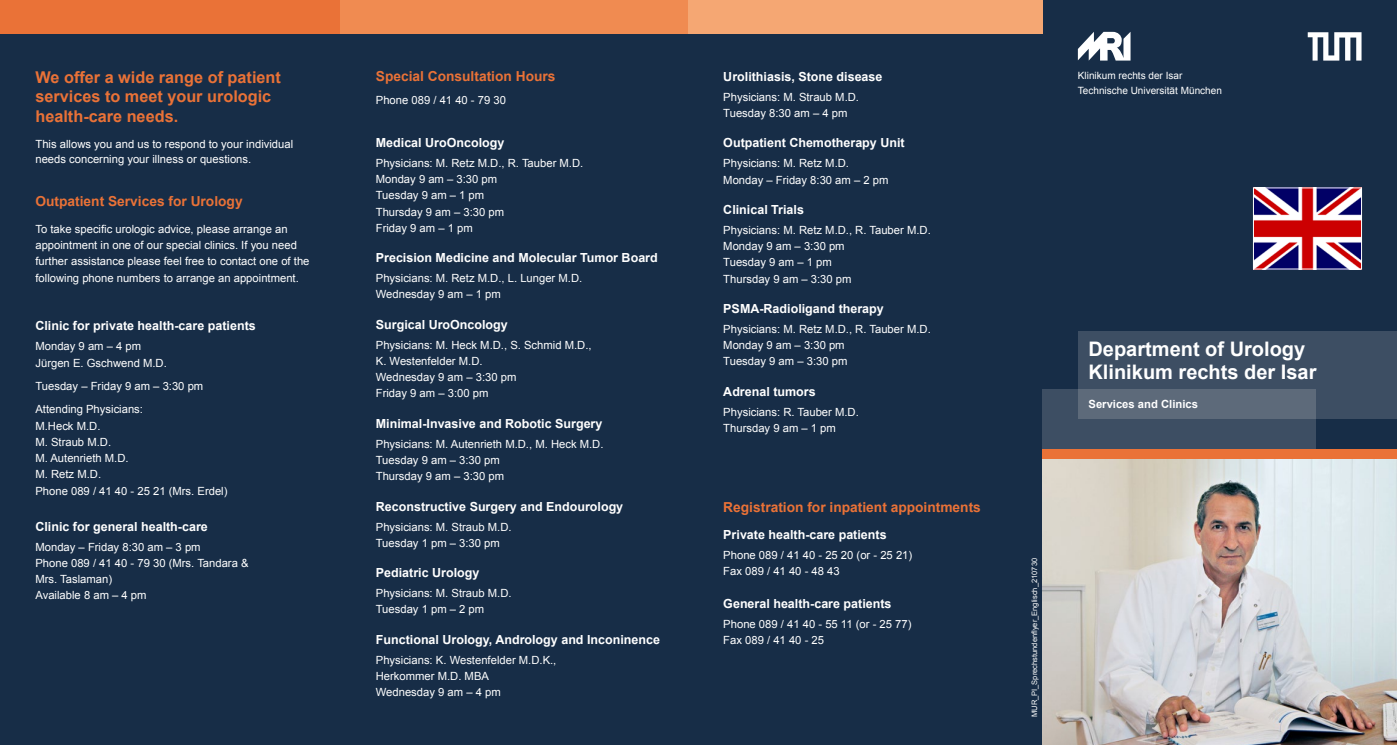
<style>
.page{position:relative;width:1397px;height:745px;background:#fff}
.page>*{position:absolute;margin:0;border:0;box-sizing:border-box;transform-origin:0 0}
.t1{font:700 20px/22.5px "Arial";color:#fff}
.t2{font:700 16.25px/19.5px "Arial";color:#ea7237}
.t3{font:700 13.75px "Arial";color:#ea7237}
.t4{font:700 12.5px "Arial";color:#fff}
.t5{font:11.25px/16.2px "Arial";color:#fff}
.t6{font:700 11.25px "Arial";color:#fff}
.t7{font:10px/15px "Arial";color:#fff}
.t8{font:7.5px "Arial";color:#fff}
</style>
<div class="page">
<div style="left:0;top:0;width:1396px;height:744px;background:#172d47"></div>
<svg style="left:1307px;top:32px;width:54px;height:29px"></svg>
<div style="left:1042px;top:389px;width:273px;height:61px;background:#3d4e63"></div>
<svg style="left:1078px;top:331px;width:318px;height:87px;background:#455568"></svg>
<div style="left:1042px;top:448px;width:354px;height:11px;background:#ea7237"></div>
<div style="left:0;top:0;width:340px;height:34px;background:#ea7237"></div>
<div style="left:340px;top:0;width:347px;height:34px;background:#f08b51"></div>
<div style="left:687px;top:0;width:355px;height:34px;background:#f5a773"></div>
<svg style="left:1077px;top:32px;width:53px;height:29px"></svg>
<img style="left:1254px;top:190px;width:105px;height:77px">
<div style="left:1252px;top:188px;width:109px;height:81px;border:1px solid #fff"></div>
<img style="left:1042px;top:459px;width:354px;height:285px">
<h2 class="t2" style="left:35px;top:68px;width:247px">We offer a wide range of patient services to meet your urologic health-care needs.</h2>
<p class="t5" style="left:35px;top:136px;width:259px;line-height:15px">This allows you and us to respond to your individual needs concerning your illness or questions.</p>
<p class="t3" style="left:35px;top:192px;width:209px">Outpatient Services for Urology</p>
<p class="t5" style="left:35px;top:221px;width:275px">To take specific urologic advice, please arrange an appointment in one of our special clinics. If you need further assistance please feel free to contact one of the following phone numbers to arrange an appointment.</p>
<p class="t4" style="left:35px;top:317px;width:222px">Clinic for private health-care patients</p>
<p class="t5" style="left:35px;top:338px;width:133px">Monday 9 am – 4 pm<br>Jürgen E. Gschwend M.D.</p>
<p class="t5" style="left:35px;top:374px;width:169px;line-height:23.4px">Tuesday – Friday 9 am – 3:30 pm<br>Attending Physicians:</p>
<p class="t5" style="left:35px;top:417px;width:193px">M.Heck M.D.<br>M. Straub M.D.<br>M. Autenrieth M.D.<br>M. Retz M.D.<br>Phone 089 / 41 40 - 25 21 (Mrs. Erdel)</p>
<p class="t4" style="left:35px;top:517px;width:174px">Clinic for general health-care</p>
<p class="t5" style="left:35px;top:538px;width:215px">Monday – Friday 8:30 am – 3 pm<br>Phone 089 / 41 40 - 79 30 (Mrs. Tandara &amp;<br>Mrs. Taslaman)<br>Available 8 am – 4 pm</p>
<p class="t3" style="left:376px;top:67px;width:181px">Special Consultation Hours</p>
<p class="t5" style="left:376px;top:92px;width:132px">Phone 089 / 41 40 - 79 30</p>
<p class="t4" style="left:376px;top:134px;width:130px">Medical UroOncology</p>
<p class="t5" style="left:376px;top:155px;width:209px">Physicians: M. Retz M.D., R. Tauber M.D.<br>Monday 9 am – 3:30 pm<br>Tuesday 9 am – 1 pm<br>Thursday 9 am – 3:30 pm<br>Friday 9 am – 1 pm</p>
<p class="t4" style="left:376px;top:249px;width:283px">Precision Medicine and Molecular Tumor Board</p>
<p class="t5" style="left:376px;top:270px;width:208px">Physicians: M. Retz M.D., L. Lunger M.D.<br>Wednesday 9 am – 1 pm</p>
<p class="t4" style="left:376px;top:316px;width:133px">Surgical UroOncology</p>
<p class="t5" style="left:376px;top:336px;width:217px">Physicians: M. Heck M.D., S. Schmid M.D.,<br>K. Westenfelder M.D.<br>Wednesday 9 am – 3:30 pm<br>Friday 9 am – 3:00 pm</p>
<p class="t4" style="left:376px;top:415px;width:228px">Minimal-Invasive and Robotic Surgery</p>
<p class="t5" style="left:376px;top:435px;width:229px">Physicians: M. Autenrieth M.D., M. Heck M.D.<br>Tuesday 9 am – 3:30 pm<br>Thursday 9 am – 3:30 pm</p>
<p class="t4" style="left:376px;top:498px;width:249px">Reconstructive Surgery and Endourology</p>
<p class="t5" style="left:376px;top:518px;width:137px">Physicians: M. Straub M.D.<br>Tuesday 1 pm – 3:30 pm</p>
<p class="t4" style="left:376px;top:564px;width:105px">Pediatric Urology</p>
<p class="t5" style="left:376px;top:584px;width:137px">Physicians: M. Straub M.D.<br>Tuesday 1 pm – 2 pm</p>
<p class="t4" style="left:376px;top:630px;width:286px">Functional Urology, Andrology and Inconinence</p>
<p class="t5" style="left:376px;top:651px;width:182px">Physicians: K. Westenfelder M.D.K.,<br>Herkommer M.D. MBA<br>Wednesday 9 am – 4 pm</p>
<p class="t4" style="left:723px;top:68px;width:161px">Urolithiasis, Stone disease</p>
<p class="t5" style="left:723px;top:89px;width:137px">Physicians: M. Straub M.D.<br>Tuesday 8:30 am – 4 pm</p>
<p class="t4" style="left:723px;top:135px;width:183px">Outpatient Chemotherapy Unit</p>
<p class="t5" style="left:723px;top:155px;width:167px">Physicians: M. Retz M.D.<br>Monday – Friday 8:30 am – 2 pm</p>
<p class="t4" style="left:723px;top:201px;width:82px">Clinical Trials</p>
<p class="t5" style="left:723px;top:222px;width:209px">Physicians: M. Retz M.D., R. Tauber M.D.<br>Monday 9 am – 3:30 pm<br>Tuesday 9 am – 1 pm<br>Thursday 9 am – 3:30 pm</p>
<p class="t4" style="left:723px;top:300px;width:162px">PSMA-Radioligand therapy</p>
<p class="t5" style="left:723px;top:321px;width:209px">Physicians: M. Retz M.D., R. Tauber M.D.<br>Monday 9 am – 3:30 pm<br>Tuesday 9 am – 3:30 pm</p>
<p class="t4" style="left:723px;top:383px;width:94px">Adrenal tumors</p>
<p class="t5" style="left:723px;top:403px;width:137px">Physicians: R. Tauber M.D.<br>Thursday 9 am – 1 pm</p>
<p class="t3" style="left:723px;top:498px;width:259px">Registration for inpatient appointments</p>
<p class="t4" style="left:723px;top:526px;width:165px">Private health-care patients</p>
<p class="t5" style="left:723px;top:546px;width:190px">Phone 089 / 41 40 - 25 20 (or - 25 21)<br>Fax 089 / 41 40 - 48 43</p>
<p class="t4" style="left:723px;top:594px;width:170px">General health-care patients</p>
<p class="t5" style="left:723px;top:615px;width:190px">Phone 089 / 41 40 - 55 11 (or - 25 77)<br>Fax 089 / 41 40 - 25</p>
<p class="t7" style="left:1077px;top:68px;width:145px">Klinikum rechts der Isar<br>Technische Universität München</p>
<h1 class="t1" style="left:1088px;top:338px;width:229px">Department of Urology<br>Klinikum rechts der Isar</h1>
<p class="t6" style="left:1088px;top:396px;width:111px">Services and Clinics</p>
<p class="t8" style="left:1029px;top:716px;width:160px;rotate:-90deg">MUR_PI_Sprechstundenflyer_Englisch_210730</p>
</div>
